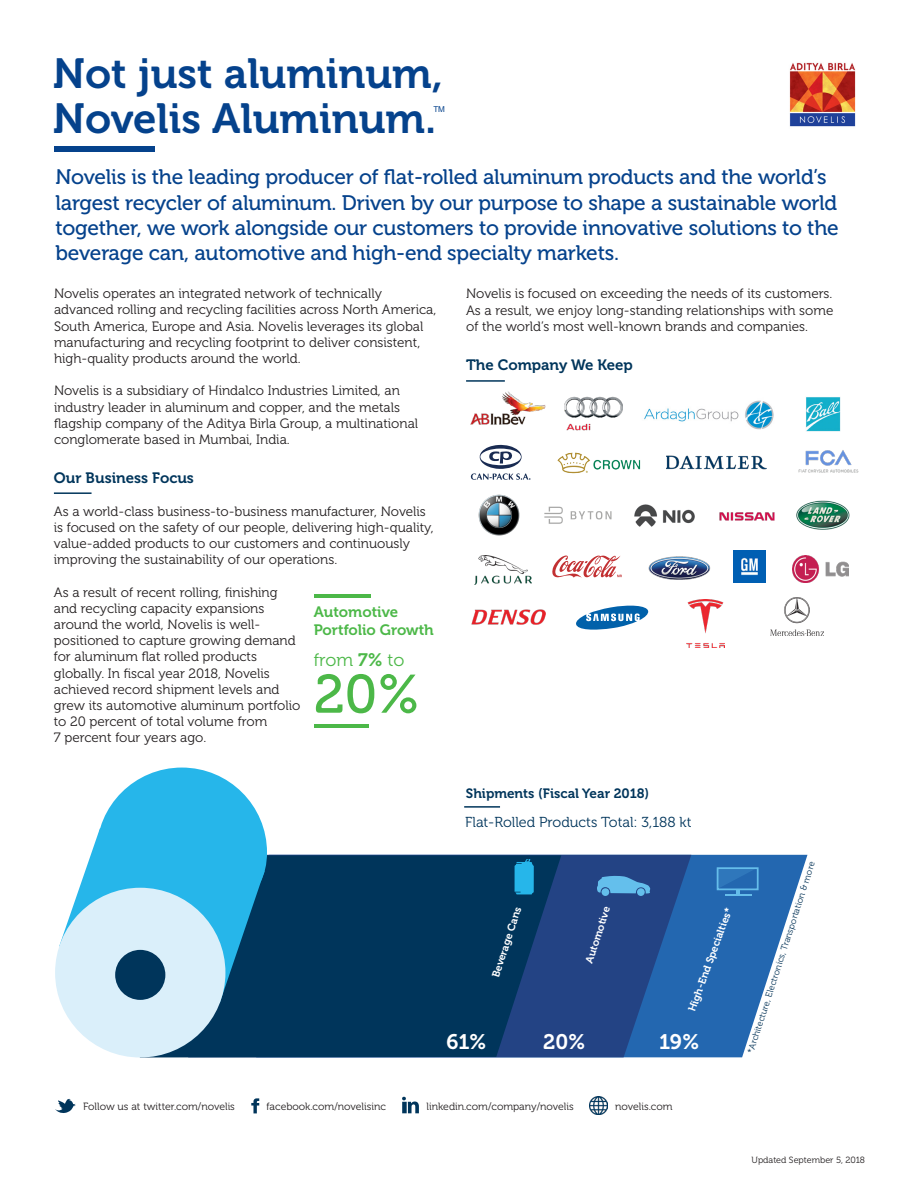
<style>
.page{position:relative;width:918px;height:1188px;background:#fff}
.page>*{position:absolute;margin:0;border:0;box-sizing:border-box;transform-origin:0 0}
.t1{font:54px "Museo 500";color:#4cb848}
.t2{font:42px/45px "Museo 700";color:#05428c}
._1{font:21px/25.2px "Museo 500";letter-spacing:-.01em;color:#05428c}
.t3{font:21px "Museo 700";color:#fff}
.t4{font:18px "Museo 300";letter-spacing:-.005em;color:#4cb848}
._1-2{font:15px "Museo 700";color:#00355b}
.t5{font:15px/18px "Museo 700";color:#4cb848}
.t6{font:14.4px "Museo 300";color:#00355b}
._1-3{font:13.5px/16.2px "Museo 300";color:#231f20}
.t7{font:13.5px "Museo 700";color:#00355b}
.t8{font:10.5px "Museo 300";color:#231f20}
.t9{font:10.5px "Museo 700";color:#fff}
.t10{font:9px "Museo 300";color:#09375a}
.t11{font:9px "Museo 300";color:#231f20}
.t12{font:8.1px "Arial";color:#05428c}
.s1{font-family:"Museo 700"}
</style>
<div class="page">
<div style="left:54px;top:146px;width:101px;height:6px;background:#05428c"></div>
<svg style="left:55px;top:1099px;width:21px;height:14px"></svg>
<svg style="left:251px;top:1098px;width:8px;height:15px"></svg>
<svg style="left:402px;top:1097px;width:17px;height:16px"></svg>
<img style="left:590px;top:1097px;width:17px;height:18px">
<img style="left:789px;top:62px;width:67px;height:65px">
<svg style="left:691px;top:855px;width:116px;height:202px;fill:#2367b0"></svg>
<svg style="left:561px;top:855px;width:130px;height:202px;background:#234c8f"></svg>
<svg style="left:149px;top:855px;width:412px;height:203px;background:#04375f"></svg>
<svg style="left:597px;top:876px;width:53px;height:20px"></svg>
<svg style="left:59px;top:768px;width:208px;height:235px"></svg>
<div style="left:55px;top:888px;width:170px;height:170px;background:#daeffa;border-radius:50%"></div>
<div style="left:115px;top:950px;width:50px;height:50px;background:#00355b;border-radius:50%"></div>
<svg style="left:515px;top:860px;width:19px;height:34px"></svg>
<div style="left:521px;top:884px;width:8px;height:8px;background:#26b6ea"></div>
<hr style="left:725px;top:894px;width:26px;height:2px;background:#65bdea">
<svg style="left:717px;top:870px;width:40px;height:25px"></svg>
<div style="left:717px;top:867px;width:42px;height:23px;border:2px solid #65bdea"></div>
<hr style="left:464px;top:806px;width:36px;height:2px;background:#00355b">
<hr style="left:466px;top:380px;width:39px;height:2px;background:#00355b">
<img style="left:564px;top:397px;width:58px;height:33px">
<img style="left:479px;top:495px;width:41px;height:41px">
<img style="left:471px;top:392px;width:74px;height:32px">
<img style="left:806px;top:397px;width:35px;height:35px">
<img style="left:770px;top:597px;width:54px;height:38px">
<svg style="left:576px;top:606px;width:72px;height:24px"></svg>
<img style="left:793px;top:556px;width:56px;height:26px">
<img style="left:557px;top:452px;width:84px;height:22px">
<svg style="left:552px;top:556px;width:70px;height:22px"></svg>
<svg style="left:471px;top:445px;width:60px;height:35px"></svg>
<img style="left:666px;top:455px;width:101px;height:14px">
<img style="left:648px;top:556px;width:63px;height:24px">
<img style="left:475px;top:556px;width:57px;height:29px">
<img style="left:796px;top:500px;width:54px;height:30px">
<img style="left:733px;top:551px;width:32px;height:32px">
<img style="left:798px;top:450px;width:60px;height:23px">
<img style="left:634px;top:504px;width:61px;height:23px">
<img style="left:644px;top:400px;width:130px;height:30px">
<img style="left:687px;top:599px;width:37px;height:49px">
<img style="left:471px;top:609px;width:75px;height:15px">
<img style="left:719px;top:512px;width:56px;height:9px">
<img style="left:544px;top:506px;width:68px;height:18px">
<hr style="left:54px;top:492px;width:38px;height:2px;background:#00355b">
<hr style="left:314px;top:594px;width:56px;height:4px;background:#4cb848">
<hr style="left:314px;top:724px;width:54px;height:4px;background:#4cb848">
<p class="t2" style="left:53px;top:52px;width:392px">Not just aluminum,<br>Novelis Aluminum.</p>
<p class="t12" style="left:433px;top:104px;width:13px">TM</p>
<p class="_1" style="left:55px;top:165px;width:785px">Novelis is the leading producer of flat-rolled aluminum products and the world’s largest recycler of aluminum. Driven by our purpose to shape a sustainable world together, we work alongside our customers to provide innovative solutions to the beverage can, automotive and high-end specialty markets.</p>
<p class="_1-3" style="left:54px;top:286px;width:384px">Novelis operates an integrated network of technically advanced rolling and recycling facilities across North America, South America, Europe and Asia. Novelis leverages its global manufacturing and recycling footprint to deliver consistent, high-quality products around the world.</p>
<p class="_1-3" style="left:54px;top:383px;width:366px">Novelis is a subsidiary of Hindalco Industries Limited, an industry leader in aluminum and copper, and the metals flagship company of the Aditya Birla Group, a multinational conglomerate based in Mumbai, India.</p>
<p class="_1-2" style="left:54px;top:470px;width:142px">Our Business Focus</p>
<p class="_1-3" style="left:54px;top:503px;width:381px">As a world-class business-to-business manufacturer, Novelis is focused on the safety of our people, delivering high-quality, value-added products to our customers and continuously improving the sustainability of our operations.</p>
<p class="_1-3" style="left:54px;top:584px;width:248px">As a result of recent rolling, finishing and recycling capacity expansions around the world, Novelis is well&shy;positioned to capture growing demand for aluminum flat rolled products globally. In fiscal year 2018, Novelis achieved record shipment levels and grew its automotive aluminum portfolio to 20 percent of total volume from<br>7 percent four years ago.</p>
<p class="t5" style="left:314px;top:603px;width:122px">Automotive<br>Portfolio Growth</p>
<p class="t4" style="left:314px;top:650px;width:92px">from <span class="s1">7%</span> to</p>
<p class="t1" style="left:314px;top:665px;width:107px">20%</p>
<p class="_1-3" style="left:466px;top:286px;width:369px;text-align:justify">Novelis is focused on exceeding the needs of its customers.<br>As a result, we enjoy long-standing relationships with some of the world’s most well-known brands and companies.</p>
<p class="_1-2" style="left:466px;top:356px;width:168px">The Company We Keep</p>
<p class="t7" style="left:466px;top:786px;width:185px">Shipments (Fiscal Year 2018)</p>
<p class="t6" style="left:465px;top:814px;width:228px">Flat-Rolled Products Total: 3,188 kt</p>
<p class="t9" style="left:490px;top:975px;width:75px;rotate:-72deg">Beverage Cans</p>
<p class="t9" style="left:583px;top:961px;width:60px;rotate:-72deg">Automotive</p>
<p class="t9" style="left:686px;top:1009px;width:111px;rotate:-70deg">High-End Specialties*</p>
<p class="t3" style="left:446px;top:1030px;width:42px">61%</p>
<p class="t3" style="left:543px;top:1030px;width:44px">20%</p>
<p class="t3" style="left:659px;top:1030px;width:42px">19%</p>
<p class="t10" style="left:745px;top:1052px;width:203px;rotate:-72deg">*Architecture, Electronics, Transportation &amp; more</p>
<p class="t8" style="left:83px;top:1101px;width:153px">Follow us at twitter.com/novelis</p>
<p class="t8" style="left:267px;top:1101px;width:121px">facebook.com/novelisinc</p>
<p class="t8" style="left:427px;top:1101px;width:149px">linkedin.com/company/novelis</p>
<p class="t8" style="left:615px;top:1100px;width:59px">novelis.com</p>
<p class="t11" style="left:752px;top:1155px;width:115px">Updated September 5, 2018</p>
</div>
